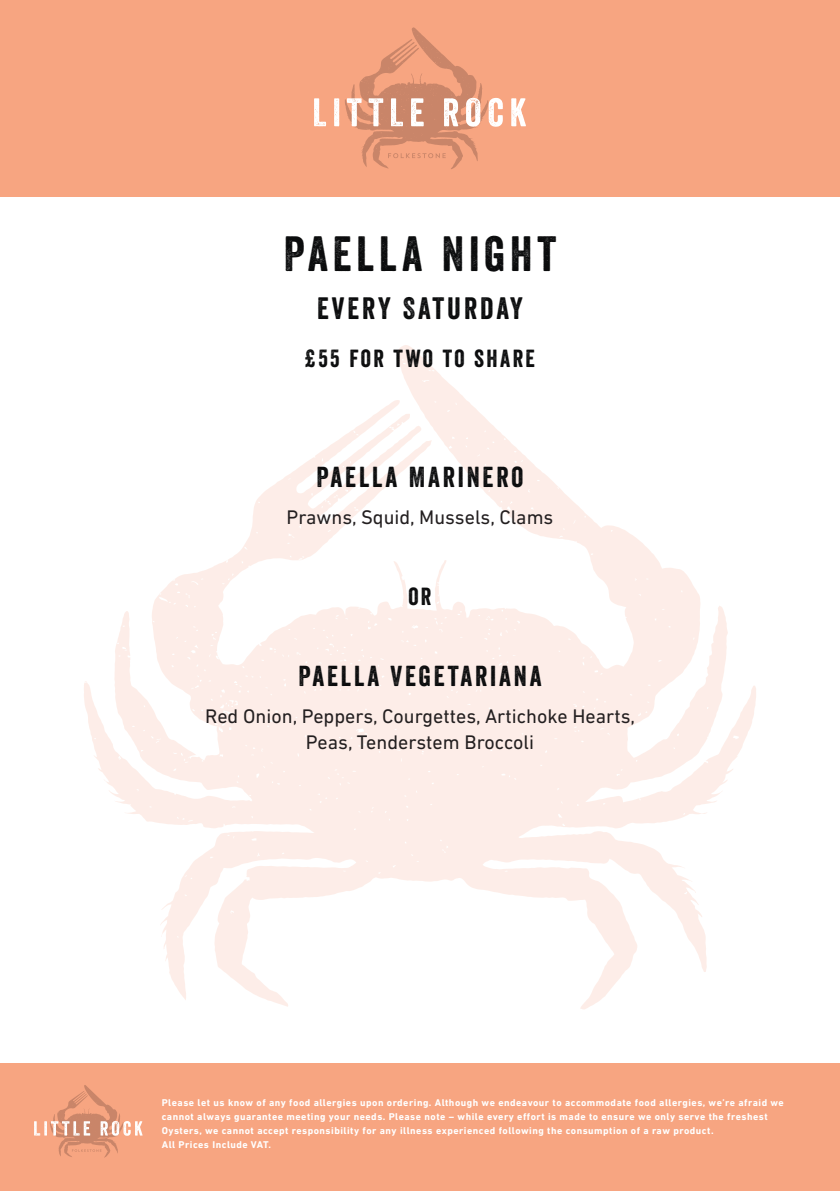
<style>
.page{position:relative;width:840px;height:1191px;background:#fff}
.page>*{position:absolute;margin:0;border:0;box-sizing:border-box;transform-origin:0 0}
.t1{font:48px "Veneer";letter-spacing:.1em;color:#0b0c0d}
.t2{font:30px "Veneer";letter-spacing:.1em;color:#0b0c0d}
.t3{font:28px "Veneer";letter-spacing:.1em;color:#0b0c0d}
.t4{font:24px "Veneer";letter-spacing:.1em;color:#0b0c0d}
.t5{font:20px/26px "DIN Next LT Pro";color:#231f20;text-align:center}
.t6{font:700 10px/14px "DIN Next LT Pro";letter-spacing:.05em;color:#fff}
</style>
<div class="page">
<div style="left:0;top:0;width:839px;height:197px;background:#f7a581"></div>
<div style="left:0;top:1063px;width:839px;height:128px;background:#f7a581"></div>
<svg style="left:34px;top:1085px;width:108px;height:72px"></svg>
<svg style="left:84px;top:345px;width:671px;height:664px"></svg>
<svg style="left:314px;top:98px;width:12px;height:28px"></svg>
<svg style="left:334px;top:27px;width:168px;height:142px"></svg>
<svg style="left:511px;top:98px;width:14px;height:28px"></svg>
<h1 class="t1" style="left:283px;top:224px;width:274px">PAELLA NIGHT</h1>
<h2 class="t2" style="left:317px;top:290px;width:207px">EVERY SATURDAY</h2>
<h3 class="t4" style="left:305px;top:344px;width:231px">£55 FOR TWO TO SHARE</h3>
<h3 class="t3" style="left:316px;top:460px;width:208px">PAELLA MARINERO</h3>
<h3 class="t5" style="left:286px;top:504px;width:268px">Prawns, Squid, Mussels, Clams</h3>
<h3 class="t4" style="left:408px;top:582px;width:25px">OR</h3>
<h3 class="t3" style="left:298px;top:658px;width:244px">PAELLA VEGETARIANA</h3>
<h3 class="t5" style="left:205px;top:703px;width:431px">Red Onion, Peppers, Courgettes, Artichoke Hearts,<br>Peas, Tenderstem Broccoli</h3>
<p class="t6" style="left:162px;top:1095px;width:623px">Please let us know of any food allergies upon ordering. Although we endeavour to accommodate food allergies, we’re afraid we cannot always guarantee meeting your needs. Please note – while every effort is made to ensure we only serve the freshest Oysters, we cannot accept responsibility for any illness experienced following the consumption of a raw product.<br>All Prices Include VAT.</p>
</div>
